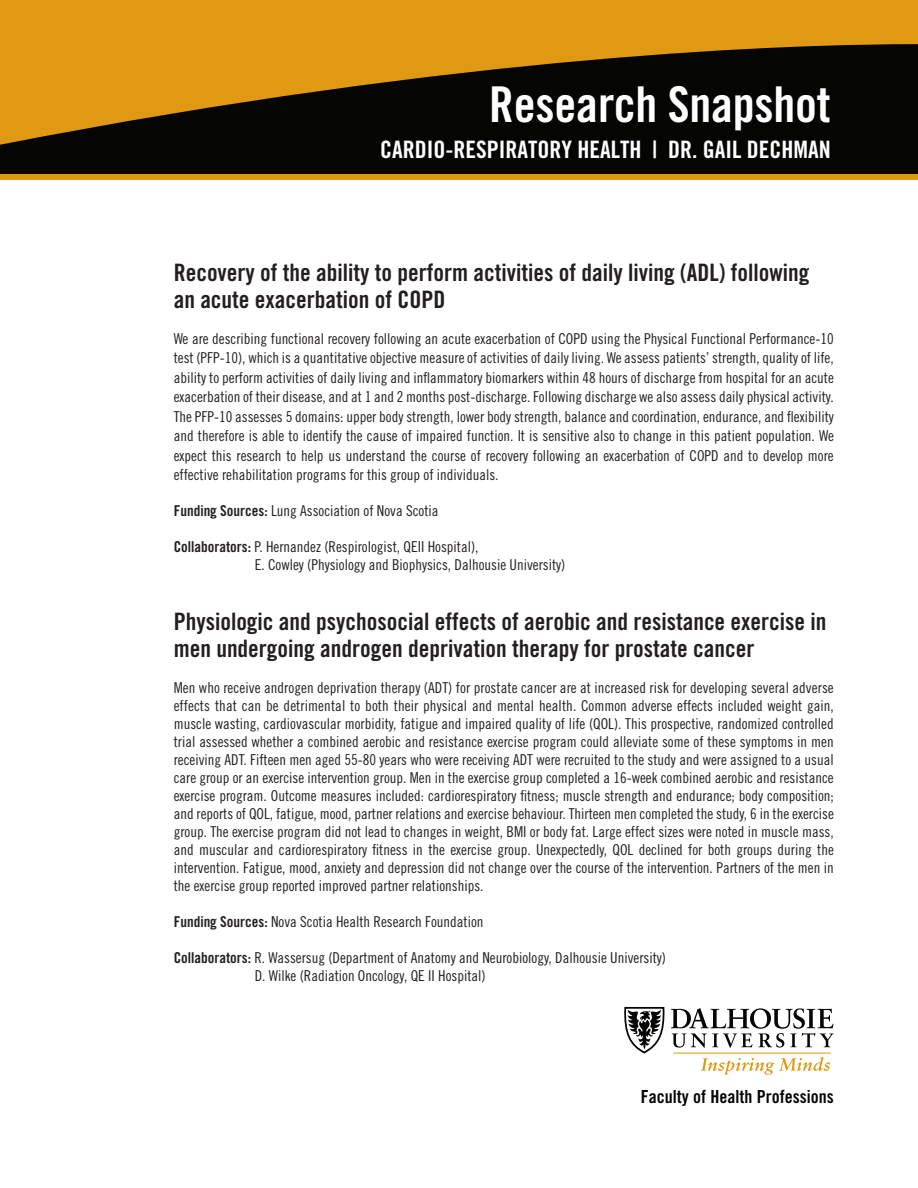
<style>
.page{position:relative;width:918px;height:1188px;background:#fff}
.page>*{position:absolute;margin:0;border:0;box-sizing:border-box;transform-origin:0 0}
.t1{font:49.35px "Trade Gothic LT Std Bd Cn 20";letter-spacing:-.005em;color:#fff}
.t2{font:24px/27px "Trade Gothic Bold Cond Twenty";color:#231f20}
.t3{font:24px "Trade Gothic LT Std Bd Cn 20";color:#fff}
.t4{font:18px "Trade Gothic Bold Cond Twenty";color:#050504}
.t5{font:15px/18px "Trade Gothic Cond Eighteen";color:#231f20;text-align:justify}
.s1{font-family:"Trade Gothic Bold Cond Twenty"}
</style>
<div class="page">
<div style="left:0;top:27px;width:918px;height:152px;background:#050504"></div>
<svg style="left:0;top:0;width:918px;height:145px;fill:#df9912"></svg>
<div style="left:0;top:174px;width:918px;height:5px;background:#df9912"></div>
<svg style="left:701px;top:1057px;width:129px;height:18px"></svg>
<svg style="left:671px;top:1008px;width:163px;height:40px"></svg>
<hr style="left:673px;top:1053px;width:158px;height:1px;background:#df9912">
<svg style="left:624px;top:1007px;width:41px;height:47px"></svg>
<h1 class="t1" style="left:489px;top:75px;width:343px">Research Snapshot</h1>
<h2 class="t3" style="left:380px;top:135px;width:452px">CARDIO-RESPIRATORY HEALTH | DR. GAIL DECHMAN</h2>
<h2 class="t2" style="left:174px;top:259px;width:637px">Recovery of the ability to perform activities of daily living (ADL) following an acute exacerbation of COPD</h2>
<p class="t5" style="left:174px;top:329px;width:662px;line-height:19.5px">We are describing functional recovery following an acute exacerbation of COPD using the Physical Functional Performance-10 test (PFP-10), which is a quantitative objective measure of activities of daily living. We assess patients’ strength, quality of life, ability to perform activities of daily living and inflammatory biomarkers within 48 hours of discharge from hospital for an acute exacerbation of their disease, and at 1 and 2 months post-discharge. Following discharge we also assess daily physical activity.<br>The PFP-10 assesses 5 domains: upper body strength, lower body strength, balance and coordination, endurance, and flexibility and therefore is able to identify the cause of impaired function. It is sensitive also to change in this patient population. We expect this research to help us understand the course of recovery following an exacerbation of COPD and to develop more effective rehabilitation programs for this group of individuals.</p>
<p class="t5" style="left:174px;top:502px;width:266px"><span class="s1">Funding Sources:</span> Lung Association of Nova Scotia</p>
<p class="t5" style="left:255px;top:538px;width:312px;text-indent:-81px"><span class="s1">Collaborators:</span> P. Hernandez (Respirologist, QEII Hospital),<br>E. Cowley (Physiology and Biophysics, Dalhousie University)</p>
<h2 class="t2" style="left:174px;top:608px;width:654px">Physiologic and psychosocial effects of aerobic and resistance exercise in men undergoing androgen deprivation therapy for prostate cancer</h2>
<p class="t5" style="left:174px;top:679px;width:662px">Men who receive androgen deprivation therapy (ADT) for prostate cancer are at increased risk for developing several adverse effects that can be detrimental to both their physical and mental health. Common adverse effects included weight gain, muscle wasting, cardiovascular morbidity, fatigue and impaired quality of life (QOL). This prospective, randomized controlled trial assessed whether a combined aerobic and resistance exercise program could alleviate some of these symptoms in men receiving ADT. Fifteen men aged 55-80 years who were receiving ADT were recruited to the study and were assigned to a usual care group or an exercise intervention group. Men in the exercise group completed a 16-week combined aerobic and resistance exercise program. Outcome measures included: cardiorespiratory fitness; muscle strength and endurance; body composition; and reports of QOL, fatigue, mood, partner relations and exercise behaviour. Thirteen men completed the study, 6 in the exercise group. The exercise program did not lead to changes in weight, BMI or body fat. Large effect sizes were noted in muscle mass, and muscular and cardiorespiratory fitness in the exercise group. Unexpectedly, QOL declined for both groups during the intervention. Fatigue, mood, anxiety and depression did not change over the course of the intervention. Partners of the men in the exercise group reported improved partner relationships.</p>
<p class="t5" style="left:174px;top:913px;width:311px"><span class="s1">Funding Sources:</span> Nova Scotia Health Research Foundation</p>
<p class="t5" style="left:255px;top:949px;width:413px;text-indent:-81px"><span class="s1">Collaborators:</span> R. Wassersug (Department of Anatomy and Neurobiology, Dalhousie University)<br>D. Wilke (Radiation Oncology, QE II Hospital)</p>
<p class="t4" style="left:641px;top:1086px;width:195px">Faculty of Health Professions</p>
</div>
